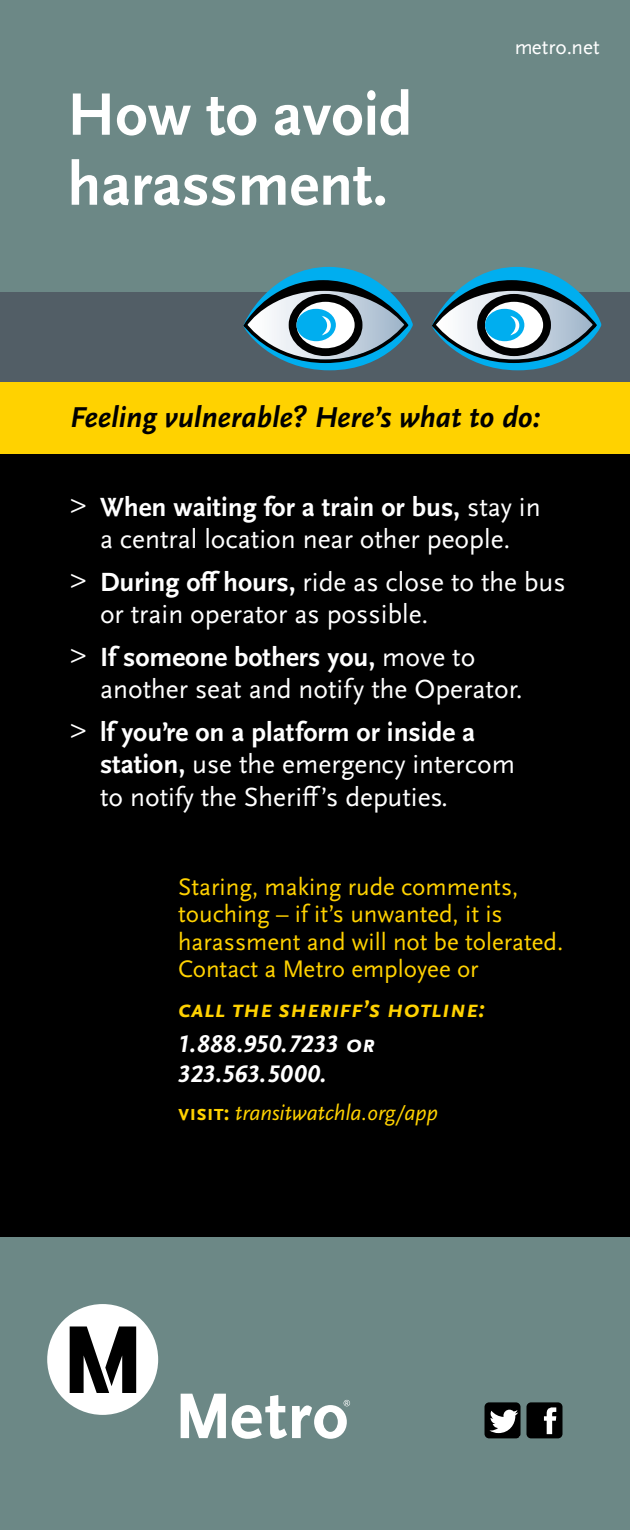
<style>
.page{position:relative;width:630px;height:1530px;background:#fff}
.page>*{position:absolute;margin:0;border:0;box-sizing:border-box;transform-origin:0 0}
.t1{font:700 62.5px/70px "Scala Sans";color:#fff}
.t2{font:italic 700 30px "Scala Sans";color:#000}
.t3{font:27.5px/32.5px "Scala Sans";color:#fff}
.t4{font:25px/27.5px "Scala Sans";color:#ffd200}
.t5{font:italic 700 25px/30px "Scala Sans Caps";color:#fff}
.t6{font:italic 700 25px "Scala Sans Caps";color:#ffd200}
.t7{font:italic 22.5px "Scala Sans";color:#ffd200}
.t8{font:21.25px "Scala Sans";color:#fff}
.s1{font-size:30px}
.s2{font-weight:700}
.s3{font-family:"Scala Sans Bold Expert"}
.s4{font-family:"Scala Sans Expert"}
.s5{font-family:"Scala Sans Caps";font-weight:700;font-style:normal}
</style>
<div class="page">
<div style="left:0;top:454px;width:630px;height:784px;background:#000"></div>
<div style="left:0;top:1238px;width:630px;height:292px;background:#6c8886"></div>
<div style="left:0;top:0;width:630px;height:292px;background:#6c8886"></div>
<div style="left:47px;top:1304px;width:111px;height:111px;background:#fff;border-radius:50%"></div>
<svg style="left:70px;top:1326px;width:66px;height:67px"></svg>
<svg style="left:181px;top:1394px;width:169px;height:45px"></svg>
<div style="left:0;top:382px;width:630px;height:72px;background:#ffd200"></div>
<div style="left:0;top:292px;width:630px;height:90px;background:#525e66"></div>
<svg style="left:432px;top:267px;width:170px;height:103px"></svg>
<svg style="left:243px;top:267px;width:170px;height:103px"></svg>
<div style="left:527px;top:1402px;width:35px;height:36px;background:#000;border-radius:5px"></div>
<svg style="left:544px;top:1407px;width:12px;height:27px"></svg>
<svg style="left:485px;top:1402px;width:36px;height:36px"></svg>
<h1 class="t1" style="left:67px;top:81px;width:347px">How to avoid harassment.</h1>
<p class="t8" style="left:515px;top:35px;width:86px">metro.net</p>
<p class="t2" style="left:70px;top:401px;width:472px">Feeling vulnerable? Here’s what to do:</p>
<p class="t3" style="left:70px;top:491px;width:472px;text-align:center"><span class="s1">&gt;</span> <span class="s2">When waiting for a train or bus,</span> stay in a central location near other people.</p>
<p class="t3" style="left:100px;top:566px;width:467px;text-indent:-30px"><span class="s1">&gt;</span> <span class="s2">During o</span><span class="s3">=</span> <span class="s2">hours,</span> ride as close to the bus or train operator as possible.</p>
<p class="t3" style="left:100px;top:641px;width:424px;text-indent:-30px"><span class="s1">&gt;</span> <span class="s2">If someone bothers you,</span> move to another seat and notify the Operator.</p>
<p class="t3" style="left:100px;top:716px;width:417px;text-indent:-30px"><span class="s1">&gt;</span> <span class="s2">lf you’re on a platform or inside a station,</span> use the emergency intercom to notify the Sheri<span class="s4">=</span>’s deputies.</p>
<p class="t4" style="left:178px;top:873px;width:387px">Staring, making rude comments, touching – if it’s unwanted, it is harassment and will not be tolerated.<br>Contact a Metro employee or</p>
<p class="t6" style="left:178px;top:995px;width:308px">call the sheriff’s hotline:</p>
<p class="t5" style="left:178px;top:1029px;width:199px">1.888.950.7233 or<br>323.563.5000.</p>
<p class="t7" style="left:178px;top:1100px;width:261px"><span class="s5">visit:</span> transitwatchla.org/app</p>
</div>
